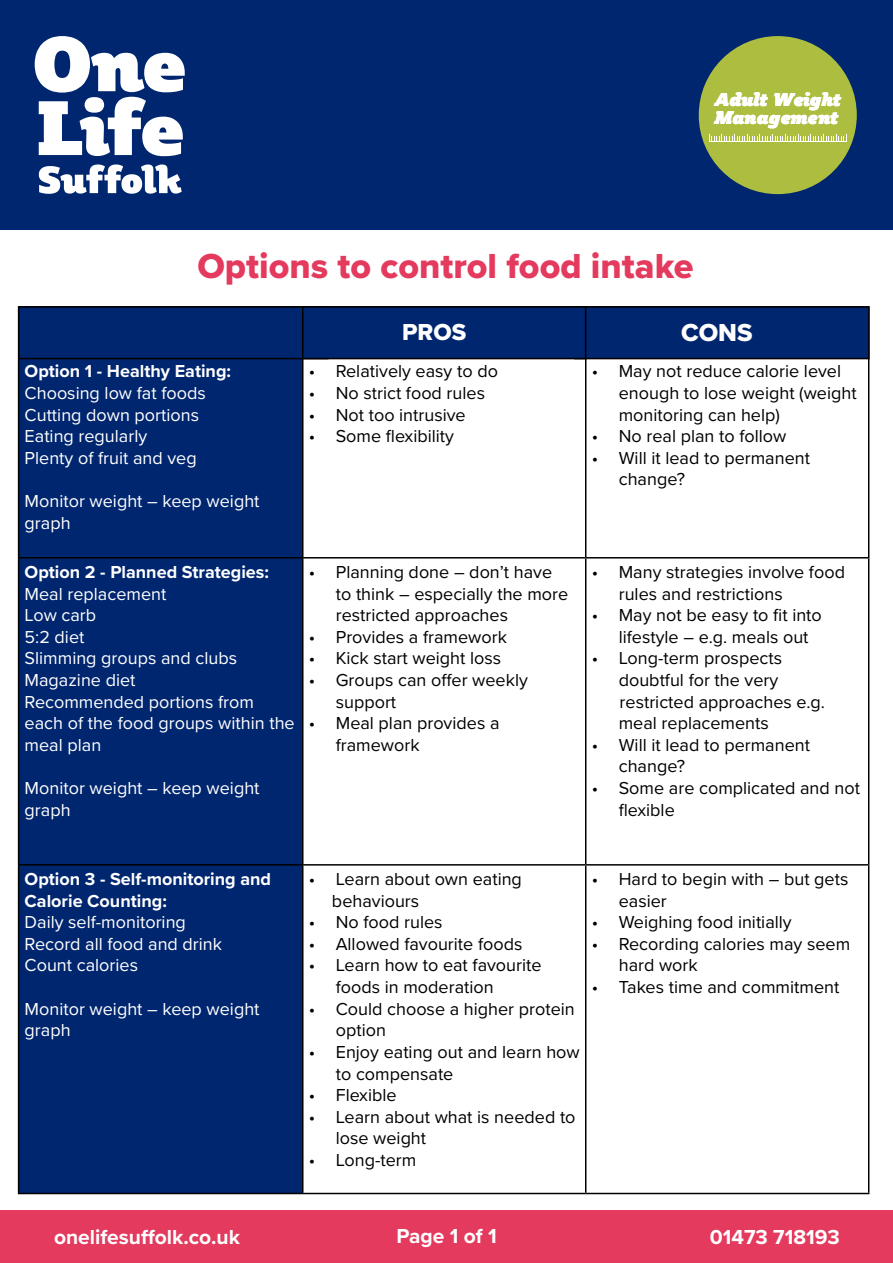
<style>
.page{position:relative;width:893px;height:1263px;background:#fff}
.page>*{position:absolute;margin:0;border:0;box-sizing:border-box;transform-origin:0 0}
.t1{font:36px "Proxima Nova Extrabld";color:#e43a5e}
.t2{font:25.5px "Proxima Nova Extrabld";color:#fff}
.t3{font:24px "Proxima Nova Extrabld";color:#fff}
.t4{font:700 21px "Proxima Nova";color:#fff}
.t5{font:italic 18.3px/18.1px "Plume Ad";color:#fff}
.t6{font:18px/21.6px "Proxima Nova";color:#000}
.t7{font:18px/21.6px "Proxima Nova";color:#fff}
.t8{font:700 18px/21.6px "Proxima Nova";color:#fff}
</style>
<div class="page">
<div style="left:0;top:0;width:893px;height:230px;background:#00266f"></div>
<div style="left:0;top:1210px;width:893px;height:53px;background:#e43a5e"></div>
<div style="left:699px;top:36px;width:158px;height:158px;background:#adbd40;border-radius:50%"></div>
<svg style="left:709px;top:134px;width:138px;height:8px"></svg>
<hr style="left:709px;top:142px;width:137px;height:1px;background:#fff">
<svg style="left:39px;top:164px;width:143px;height:30px"></svg>
<svg style="left:35px;top:36px;width:150px;height:120px"></svg>
<div style="left:19px;top:309px;width:284px;height:885px;background:#00266f"></div>
<hr style="left:18px;top:358px;width:1px;height:199px;background:#000">
<hr style="left:302px;top:358px;width:1px;height:199px;background:#000">
<hr style="left:585px;top:358px;width:1px;height:199px;background:#000">
<hr style="left:868px;top:358px;width:1px;height:199px;background:#000">
<hr style="left:18px;top:557px;width:285px;height:1px;background:#000">
<hr style="left:18px;top:558px;width:1px;height:306px;background:#000">
<hr style="left:303px;top:557px;width:283px;height:1px;background:#000">
<hr style="left:302px;top:558px;width:1px;height:306px;background:#000">
<hr style="left:586px;top:557px;width:283px;height:1px;background:#000">
<hr style="left:585px;top:558px;width:1px;height:306px;background:#000">
<hr style="left:868px;top:558px;width:1px;height:306px;background:#000">
<hr style="left:18px;top:864px;width:285px;height:1px;background:#000">
<hr style="left:18px;top:865px;width:1px;height:328px;background:#000">
<hr style="left:303px;top:864px;width:283px;height:1px;background:#000">
<hr style="left:302px;top:865px;width:1px;height:328px;background:#000">
<hr style="left:586px;top:864px;width:283px;height:1px;background:#000">
<hr style="left:585px;top:865px;width:1px;height:328px;background:#000">
<hr style="left:868px;top:865px;width:1px;height:328px;background:#000">
<hr style="left:18px;top:1193px;width:285px;height:1px;background:#000">
<hr style="left:303px;top:1193px;width:283px;height:1px;background:#000">
<hr style="left:586px;top:1193px;width:283px;height:1px;background:#000">
<div style="left:575px;top:307px;width:294px;height:52px;background:#00266f"></div>
<div style="left:574px;top:306px;width:296px;height:53px;border:2px solid #000"></div>
<div style="left:18px;top:306px;width:310px;height:53px;border:2px solid #000"></div>
<div style="left:303px;top:307px;width:283px;height:52px;background:#00266f"></div>
<div style="left:302px;top:306px;width:284px;height:53px;border:2px solid #000"></div>
<p class="t5" style="left:714px;top:90px;width:129px">Adult Weight<br>Management</p>
<h1 class="t1" style="left:197px;top:239px;width:498px">Options to control food intake</h1>
<p class="t8" style="left:25px;top:360px;width:208px">Option 1 - Healthy Eating:</p>
<p class="t7" style="left:25px;top:381px;width:183px">Choosing low fat foods<br>Cutting down portions<br>Eating regularly<br>Plenty of fruit and veg</p>
<p class="t7" style="left:25px;top:489px;width:236px">Monitor weight – keep weight graph</p>
<p class="t8" style="left:25px;top:561px;width:246px">Option 2 - Planned Strategies:</p>
<p class="t7" style="left:25px;top:582px;width:272px">Meal replacement<br>Low carb<br>5:2 diet<br>Slimming groups and clubs<br>Magazine diet<br>Recommended portions from each of the food groups within the meal plan</p>
<p class="t7" style="left:25px;top:776px;width:236px">Monitor weight – keep weight graph</p>
<h3 class="t3" style="left:402px;top:314px;width:66px">PROS</h3>
<h2 class="t2" style="left:681px;top:314px;width:73px">CONS</h2>
<p class="t6" style="left:309px;top:360px;width:191px">• Relatively easy to do</p>
<p class="t6" style="left:309px;top:381px;width:178px">• No strict food rules</p>
<p class="t6" style="left:309px;top:403px;width:158px">• Not too intrusive</p>
<p class="t6" style="left:309px;top:425px;width:147px">• Some flexibility</p>
<p class="t6" style="left:619px;top:360px;width:239px;text-indent:-27px">• May not reduce calorie level enough to lose weight (weight monitoring can help)</p>
<p class="t6" style="left:592px;top:425px;width:196px">• No real plan to follow</p>
<p class="t6" style="left:619px;top:446px;width:193px;text-indent:-27px">• Will it lead to permanent change?</p>
<p class="t6" style="left:336px;top:560px;width:234px;text-indent:-27px">• Planning done – don’t have to think – especially the more restricted approaches</p>
<p class="t6" style="left:309px;top:625px;width:200px">• Provides a framework</p>
<p class="t6" style="left:309px;top:647px;width:194px">• Kick start weight loss</p>
<p class="t6" style="left:336px;top:668px;width:194px;text-indent:-27px">• Groups can offer weekly support</p>
<p class="t6" style="left:336px;top:712px;width:165px;text-indent:-27px">• Meal plan provides a framework</p>
<p class="t6" style="left:619px;top:560px;width:228px;text-indent:-27px">• Many strategies involve food rules and restrictions</p>
<p class="t6" style="left:619px;top:604px;width:205px;text-indent:-27px">• May not be easy to fit into lifestyle – e.g. meals out</p>
<p class="t6" style="left:619px;top:647px;width:208px;text-indent:-27px">• Long-term prospects doubtful for the very restricted approaches e.g. meal replacements</p>
<p class="t6" style="left:619px;top:733px;width:193px;text-indent:-27px">• Will it lead to permanent change?</p>
<p class="t6" style="left:619px;top:776px;width:243px;text-indent:-27px">• Some are complicated and not flexible</p>
<p class="t8" style="left:25px;top:868px;width:248px">Option 3 - Self-monitoring and<br>Calorie Counting:</p>
<p class="t7" style="left:25px;top:911px;width:199px">Daily self-monitoring<br>Record all food and drink<br>Count calories</p>
<p class="t7" style="left:25px;top:997px;width:236px">Monitor weight – keep weight graph</p>
<p class="t6" style="left:332px;top:867px;width:191px;text-indent:-23px">• Learn about own eating behaviours</p>
<p class="t6" style="left:309px;top:911px;width:135px">• No food rules</p>
<p class="t6" style="left:309px;top:932px;width:215px">• Allowed favourite foods</p>
<p class="t6" style="left:336px;top:954px;width:207px;text-indent:-27px">• Learn how to eat favourite foods in moderation</p>
<p class="t6" style="left:336px;top:997px;width:241px;text-indent:-27px">• Could choose a higher protein option</p>
<p class="t6" style="left:336px;top:1040px;width:245px;text-indent:-27px">• Enjoy eating out and learn how to compensate</p>
<p class="t6" style="left:309px;top:1083px;width:89px">• Flexible</p>
<p class="t6" style="left:336px;top:1105px;width:241px;text-indent:-27px">• Learn about what is needed to lose weight</p>
<p class="t6" style="left:309px;top:1148px;width:109px">• Long-term</p>
<p class="t6" style="left:619px;top:867px;width:231px;text-indent:-27px">• Hard to begin with – but gets easier</p>
<p class="t6" style="left:592px;top:911px;width:202px">• Weighing food initially</p>
<p class="t6" style="left:619px;top:932px;width:233px;text-indent:-27px">• Recording calories may seem hard work</p>
<p class="t6" style="left:592px;top:975px;width:249px">• Takes time and commitment</p>
<p class="t4" style="left:396px;top:1220px;width:102px">Page 1 of 1</p>
<p class="t4" style="left:54px;top:1221px;width:187px">onelifesuffolk.co.uk</p>
<p class="t4" style="left:710px;top:1221px;width:131px">01473 718193</p>
</div>
